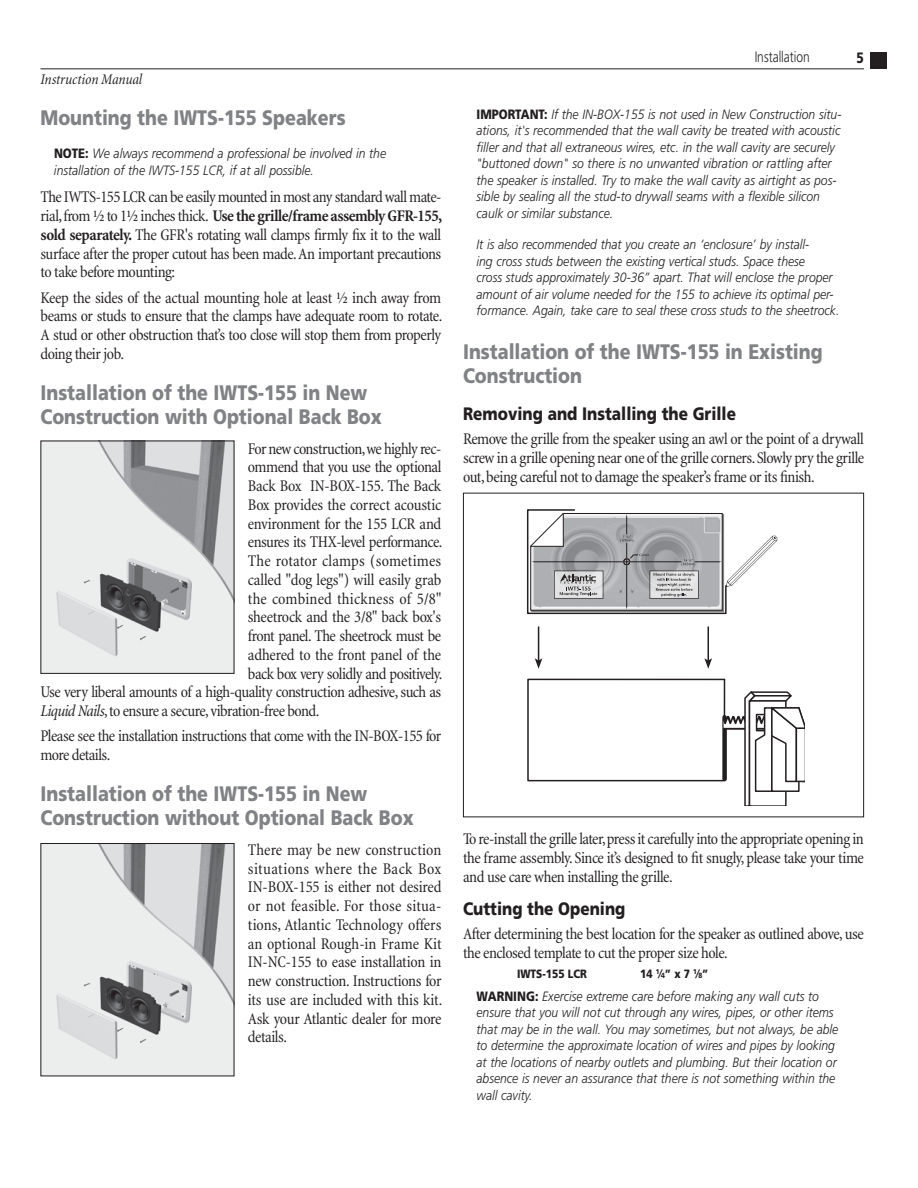
<style>
.page{position:relative;width:918px;height:1188px;background:#fff}
.page>*{position:absolute;margin:0;border:0;box-sizing:border-box;transform-origin:0 0}
.t1{font:900 21px/24px "Frutiger";color:#808285;scale:.85 1}
.t2{font:900 18px "Frutiger";color:#231f20;scale:.85 1}
.t3{font:condensed 16.5px/18.8px "Minion";letter-spacing:-.03em;color:#231f20;text-align:justify}
.t4{font:condensed 16.5px "Minion";letter-spacing:-.01em;color:#231f20}
.t5{font:condensed 16.5px "Minion";letter-spacing:.01em;color:#231f20}
.t6{font:italic condensed 15px "Minion";letter-spacing:-.005em;color:#231f20}
.t7{font:300 15px "Frutiger";color:#231f20;scale:.8 1}
.t8{font:900 15px "Frutiger";color:#231f20;scale:.8 1}
.t9{font:italic 300 13.5px/16.5px "Frutiger";color:#231f20;scale:.9 1}
.t10{font:900 12px "Frutiger";color:#231f20;scale:.85 1}
.s1{font-weight:900;font-style:normal}
.s2{font-weight:700}
.s3{font-style:italic}
.s4{font-size:7.5px}
</style>
<div class="page">
<hr style="left:40px;top:68px;width:824px;height:1px;background:#231f20">
<div style="left:870px;top:53px;width:16px;height:16px;background:#231f20"></div>
<div style="left:527px;top:679px;width:198px;height:102px;border:2px solid #231f20"></div>
<div style="left:722px;top:717px;width:5px;height:62px;background:#231f20"></div>
<svg style="left:724px;top:690px;width:81px;height:115px"></svg>
<hr style="left:708px;top:627px;width:1px;height:34px;background:#231f20">
<svg style="left:704px;top:658px;width:8px;height:11px"></svg>
<hr style="left:538px;top:627px;width:1px;height:34px;background:#231f20">
<svg style="left:535px;top:658px;width:7px;height:11px"></svg>
<div style="left:463px;top:493px;width:401px;height:324px;border:1px solid #231f20"></div>
<svg style="left:526px;top:509px;width:251px;height:106px"></svg>
<img style="left:42px;top:443px;width:190px;height:229px">
<img style="left:42px;top:845px;width:190px;height:229px">
<p class="t6" style="left:40px;top:72px;width:103px">Instruction Manual</p>
<p class="t1" style="left:40px;top:105px;width:360px">Mounting the IWTS-155 Speakers</p>
<p class="t9" style="left:54px;top:146px;width:370px"><span class="s1">NOTE:</span> We always recommend a professional be involved in the installation of the IWTS-155 LCR, if at all possible.</p>
<p class="t3" style="left:40px;top:188px;width:403px">The IWTS-155 LCR can be easily mounted in most any standard wall mate&shy;rial, from ½ to 1½ inches thick. <span class="s2">Use the grille/frame assembly GFR-155, sold separately.</span> The GFR's rotating wall clamps firmly fix it to the wall surface after the proper cutout has been made. An important precautions to take before mounting:</p>
<p class="t3" style="left:40px;top:288px;width:403px">Keep the sides of the actual mounting hole at least ½ inch away from beams or studs to ensure that the clamps have adequate room to rotate.<br>A stud or other obstruction that’s too close will stop them from properly doing their job.</p>
<p class="t1" style="left:40px;top:381px;width:403px">Installation of the IWTS-155 in New<br>Construction with Optional Back Box</p>
<p class="t3" style="left:248px;top:439px;width:195px">For new construction, we highly rec-</p>
<p class="t3" style="left:248px;top:458px;width:195px">ommend that you use the optional</p>
<p class="t3" style="left:248px;top:477px;width:195px">Back Box IN-BOX-155. The Back</p>
<p class="t3" style="left:248px;top:496px;width:195px">Box provides the correct acoustic</p>
<p class="t3" style="left:248px;top:514px;width:195px">environment for the 155 LCR and</p>
<p class="t3" style="left:248px;top:533px;width:196px">ensures its THX-level performance.</p>
<p class="t5" style="left:248px;top:552px;width:195px">The rotator clamps (sometimes</p>
<p class="t4" style="left:248px;top:571px;width:195px">called "dog legs") will easily grab</p>
<p class="t5" style="left:248px;top:590px;width:195px">the combined thickness of 5/8"</p>
<p class="t3" style="left:248px;top:608px;width:195px">sheetrock and the 3/8" back box's</p>
<p class="t3" style="left:248px;top:627px;width:195px">front panel. The sheetrock must be</p>
<p class="t4" style="left:248px;top:646px;width:195px">adhered to the front panel of the</p>
<p class="t3" style="left:248px;top:664px;width:196px">back box very solidly and positively.</p>
<p class="t3" style="left:41px;top:683px;width:402px">Use very liberal amounts of a high-quality construction adhesive, such as</p>
<p class="t3" style="left:41px;top:702px;width:280px"><span class="s3">Liquid Nails</span>, to ensure a secure, vibration-free bond.</p>
<p class="t3" style="left:41px;top:727px;width:402px">Please see the installation instructions that come with the IN-BOX-155 for more details.</p>
<p class="t1" style="left:40px;top:782px;width:440px">Installation of the IWTS-155 in New<br>Construction without Optional Back Box</p>
<p class="t3" style="left:248px;top:841px;width:196px">There may be new construction situations where the Back Box IN-BOX-155 is either not desired or not feasible. For those situa&shy;tions, Atlantic Technology offers an optional Rough-in Frame Kit IN-NC-155 to ease installation in new construction. Instructions for its use are included with this kit.<br>Ask your Atlantic dealer for more details.</p>
<p class="t7" style="left:755px;top:49px;width:71px">Installation</p>
<p class="t8" style="left:857px;top:49px;width:11px">5</p>
<p class="t9" style="left:477px;top:106px;width:407px"><span class="s1">IMPORTANT:</span> If the IN-BOX-155 is not used in New Construction situ&shy;ations, it's recommended that the wall cavity be treated with acoustic filler and that all extraneous wires, etc. in the wall cavity are securely "buttoned down" so there is no unwanted vibration or rattling after the speaker is installed. Try to make the wall cavity as airtight as pos&shy;sible by sealing all the stud-to drywall seams with a flexible silicon caulk or similar substance.</p>
<p class="t9" style="left:477px;top:237px;width:405px">It is also recommended that you create an ‘enclosure’ by install-<br>ing cross studs between the existing vertical studs. Space these<br>cross studs approximately 30-36” apart. That will enclose the proper amount of air volume needed for the 155 to achieve its optimal per&shy;formance. Again, take care to seal these cross studs to the sheetrock.</p>
<p class="t1" style="left:463px;top:339px;width:425px">Installation of the IWTS-155 in Existing<br>Construction</p>
<p class="t2" style="left:463px;top:403px;width:323px">Removing and Installing the Grille</p>
<p class="t3" style="left:463px;top:430px;width:403px">Remove the grille from the speaker using an awl or the point of a drywall screw in a grille opening near one of the grille corners. Slowly pry the grille out, being careful not to damage the speaker’s frame or its finish.</p>
<p class="t3" style="left:463px;top:830px;width:402px">To re-install the grille later, press it carefully into the appropriate opening in the frame assembly. Since it’s designed to fit snugly, please take your time and use care when installing the grille.</p>
<p class="t2" style="left:463px;top:898px;width:193px">Cutting the Opening</p>
<p class="t3" style="left:463px;top:925px;width:402px">After determining the best location for the speaker as outlined above, use the enclosed template to cut the proper size hole.</p>
<p class="t10" style="left:517px;top:966px;width:84px">IWTS-155 LCR</p>
<p class="t10" style="left:640px;top:966px;width:82px">14 <sup>1</sup>⁄<span class="s4">4</span>” x 7 <sup>1</sup>⁄<span class="s4">8</span>”</p>
<p class="t9" style="left:477px;top:988px;width:404px"><span class="s1">WARNING:</span> Exercise extreme care before making any wall cuts to ensure that you will not cut through any wires, pipes, or other items that may be in the wall. You may sometimes, but not always, be able to determine the approximate location of wires and pipes by looking at the locations of nearby outlets and plumbing. But their location or absence is never an assurance that there is not something within the wall cavity.</p>
</div>
